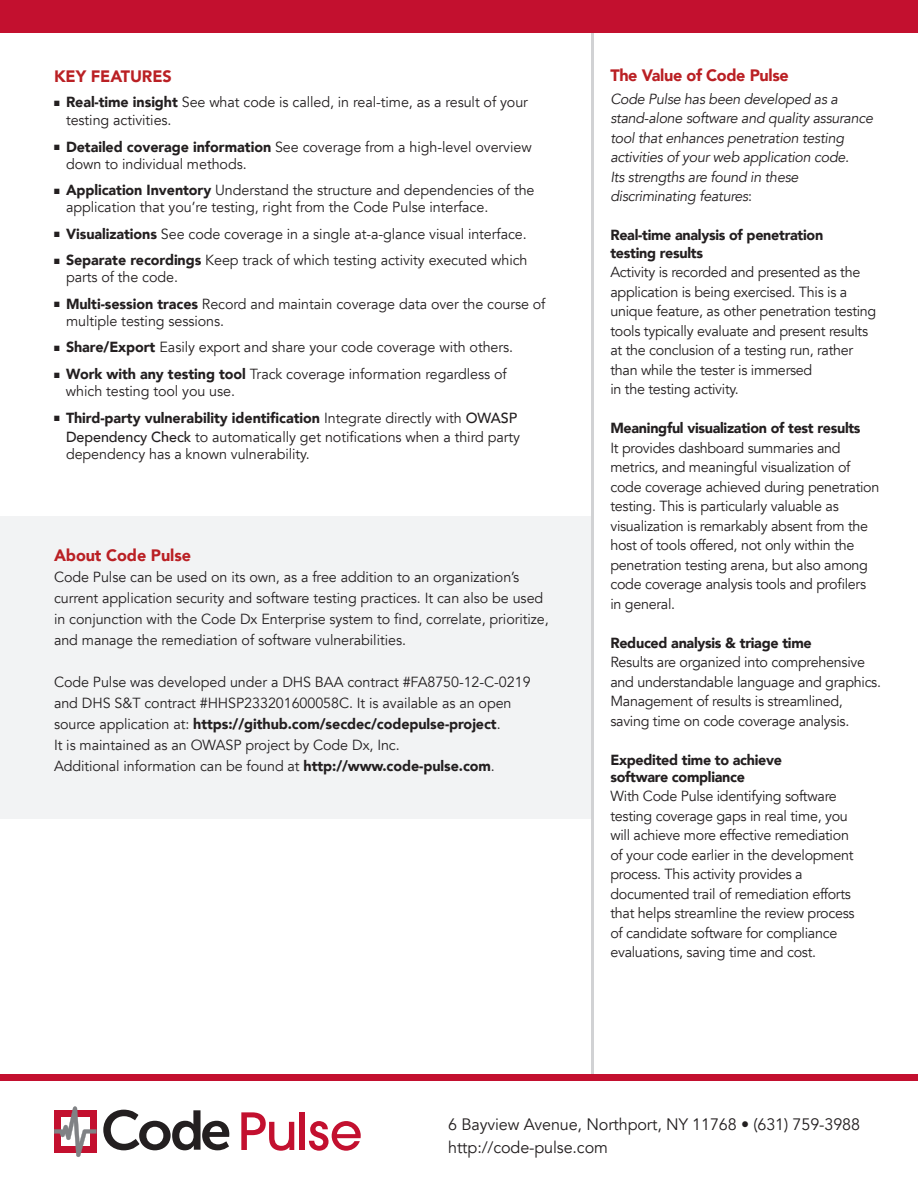
<style>
.page{position:relative;width:918px;height:1188px;background:#fff}
.page>*{position:absolute;margin:0;border:0;box-sizing:border-box;transform-origin:0 0}
.t1{font:16.5px/22.5px "Avenir";letter-spacing:-.005em;color:#231f20}
.t2{font:900 16.5px "Avenir";letter-spacing:-.005em;color:#ba2024}
.t3{font:14.7px/19.5px "Avenir";letter-spacing:-.02em;color:#231f20}
.t4{font:italic 14.7px/19.5px "Avenir";letter-spacing:-.02em;color:#231f20}
.t5{font:900 14.7px/17.2px "Avenir";letter-spacing:-.02em;color:#231f20}
.s1{font-weight:900}
.s2{font-weight:500}
.s3{font-style:normal}
</style>
<div class="page">
<div style="left:0;top:516px;width:593px;height:303px;background:#f2f3f4"></div>
<hr style="left:591px;top:0;width:3px;height:1075px;background:#d1d2d4">
<div style="left:0;top:0;width:918px;height:33px;background:#c3102f"></div>
<div style="left:0;top:1075px;width:918px;height:6px;background:#c3102f"></div>
<svg style="left:103px;top:1110px;width:126px;height:40px"></svg>
<svg style="left:241px;top:1112px;width:53px;height:39px"></svg>
<div style="left:299px;top:1112px;width:5px;height:38px;background:#c3102f"></div>
<svg style="left:309px;top:1121px;width:52px;height:30px"></svg>
<svg style="left:54px;top:1106px;width:43px;height:51px"></svg>
<p class="t2" style="left:54px;top:62px;width:119px">KEY FEATURES</p>
<p class="t3" style="left:66px;top:93px;width:464px;line-height:18px;text-indent:-12px">■ <span class="s1">Real-time insight</span> See what code is called, in real-time, as a result of your testing activities.</p>
<p class="t3" style="left:66px;top:138px;width:467px;line-height:17px;text-indent:-12px">■ <span class="s1">Detailed coverage information</span> See coverage from a high-level overview down to individual methods.</p>
<p class="t3" style="left:66px;top:182px;width:470px;line-height:17px;text-indent:-12px">■ <span class="s1">Application Inventory</span> Understand the structure and dependencies of the application that you’re testing, right from the Code Pulse interface.</p>
<p class="t3" style="left:54px;top:224px;width:474px">■ <span class="s1">Visualizations</span> See code coverage in a single at-a-glance visual interface.</p>
<p class="t3" style="left:66px;top:252px;width:463px;line-height:17px;text-indent:-12px">■ <span class="s1">Separate recordings</span> Keep track of which testing activity executed which parts of the code.</p>
<p class="t3" style="left:66px;top:296px;width:481px;line-height:17px;text-indent:-12px">■ <span class="s1">Multi-session traces</span> Record and maintain coverage data over the course of multiple testing sessions.</p>
<p class="t3" style="left:54px;top:338px;width:461px">■ <span class="s1">Share/Export</span> Easily export and share your code coverage with others.</p>
<p class="t3" style="left:66px;top:366px;width:442px;line-height:16.8px;text-indent:-12px">■ <span class="s1">Work with any testing tool</span> Track coverage information regardless of which testing tool you use.</p>
<p class="t3" style="left:54px;top:408px;width:468px;line-height:20px;text-align:right">■ <span class="s1">Third-party vulnerability identification</span> Integrate directly with <span class="s2">OWASP<br>Dependency Check</span> to automatically get notifications when a third party</p>
<p class="t3" style="left:66px;top:445px;width:245px">dependency has a known vulnerability.</p>
<p class="t2" style="left:54px;top:541px;width:139px">About Code Pulse</p>
<p class="t3" style="left:54px;top:567px;width:496px;line-height:21px">Code Pulse can be used on its own, as a free addition to an organization’s current application security and software testing practices. It can also be used in conjunction with the Code Dx Enterprise system to find, correlate, prioritize, and manage the remediation of software vulnerabilities.</p>
<p class="t3" style="left:54px;top:672px;width:478px;line-height:21px">Code Pulse was developed under a DHS BAA contract #FA8750-12-C-0219 and DHS S&amp;T contract #HHSP233201600058C. It is available as an open source application at: <span class="s1">https://github.com/secdec/codepulse-project</span>.<br>It is maintained as an OWASP project by Code Dx, Inc.<br>Additional information can be found at <span class="s1">http://www.code-pulse.com</span>.</p>
<p class="t2" style="left:610px;top:61px;width:180px">The Value of Code Pulse</p>
<p class="t4" style="left:610px;top:89px;width:264px">Code Pulse has been developed as a stand-alone software and quality assurance tool that enhances penetration testing activities of your web application code.<br>Its strengths are found in these discriminating features<span class="s3">:</span></p>
<p class="t5" style="left:610px;top:226px;width:214px">Real-time analysis of penetration testing results</p>
<p class="t3" style="left:610px;top:263px;width:268px">Activity is recorded and presented as the application is being exercised. This is a unique feature, as other penetration testing tools typically evaluate and present results at the conclusion of a testing run, rather than while the tester is immersed<br>in the testing activity.</p>
<p class="t5" style="left:610px;top:419px;width:252px">Meaningful visualization of test results</p>
<p class="t3" style="left:610px;top:438px;width:271px">It provides dashboard summaries and metrics, and meaningful visualization of code coverage achieved during penetration testing. This is particularly valuable as visualization is remarkably absent from the host of tools offered, not only within the penetration testing arena, but also among code coverage analysis tools and profilers in general.</p>
<p class="t5" style="left:610px;top:634px;width:203px">Reduced analysis &amp; triage time</p>
<p class="t3" style="left:610px;top:653px;width:272px">Results are organized into comprehensive and understandable language and graphics.<br>Management of results is streamlined, saving time on code coverage analysis.</p>
<p class="t5" style="left:610px;top:751px;width:173px">Expedited time to achieve software compliance</p>
<p class="t3" style="left:610px;top:787px;width:246px">With Code Pulse identifying software testing coverage gaps in real time, you will achieve more effective remediation of your code earlier in the development process. This activity provides a documented trail of remediation efforts that helps streamline the review process of candidate software for compliance evaluations, saving time and cost.</p>
<p class="t1" style="left:448px;top:1114px;width:413px">6 Bayview Avenue, Northport, NY 11768 • (631) 759-3988 http://code-pulse.com</p>
</div>
